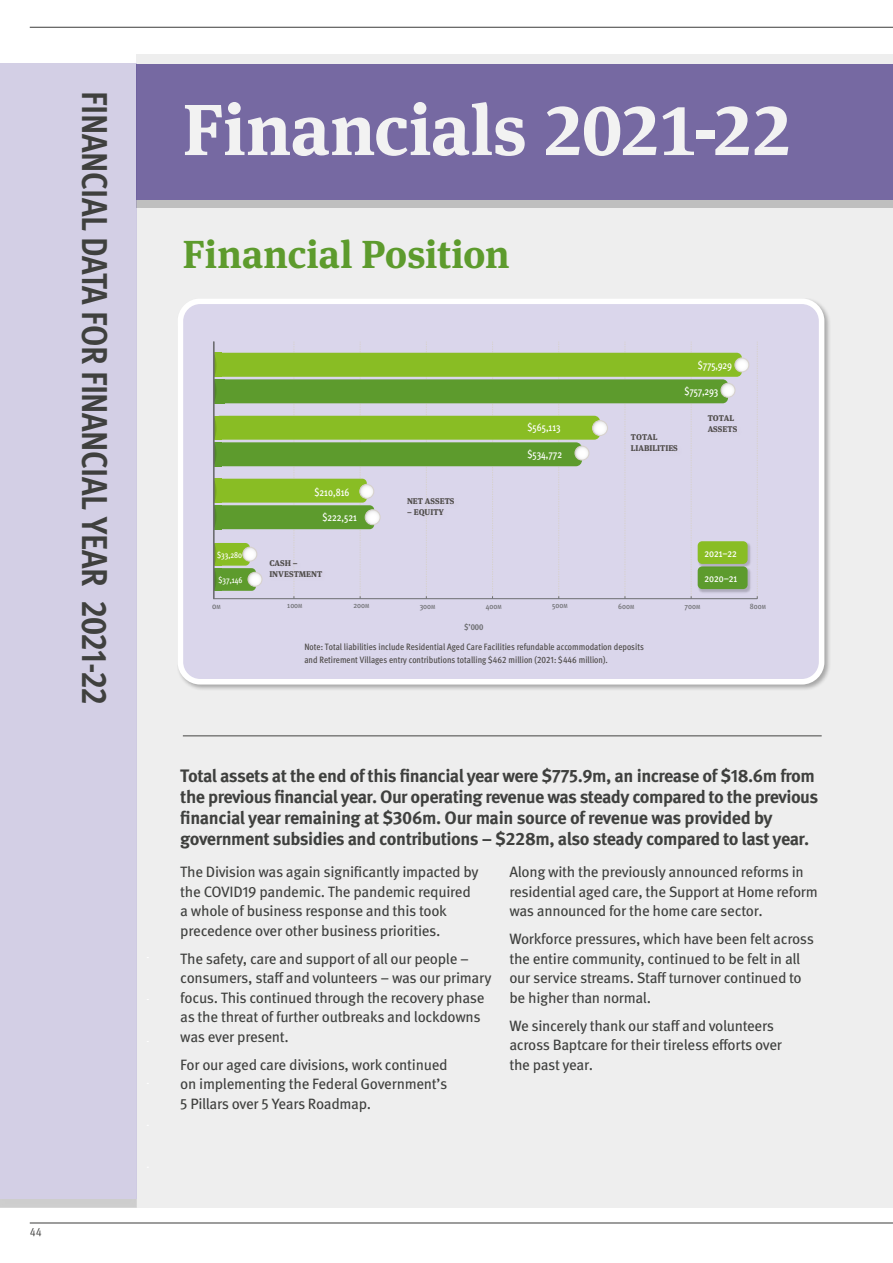
<style>
.page{position:relative;width:893px;height:1263px;background:#fff}
.page>*{position:absolute;margin:0;border:0;box-sizing:border-box;transform-origin:0 0}
.t1{font:700 72px "Meta Serif Pro";letter-spacing:-.005em;color:#f2f2f2}
.t2{font:700 39px "Meta Serif Pro";letter-spacing:-.005em;color:#5d9b2d}
.t3{font:700 condensed 36px "Meta Pro";letter-spacing:-.015em;color:#3f403e}
.t4{font:700 18px/21px "Meta Pro";letter-spacing:-.03em;color:#3f403e}
.t5{font:15px/19.5px "Meta Pro";letter-spacing:-.02em;color:#3f403e}
.t6{font:12px "Meta Pro Cond Norm";color:#3c3c3b}
.t7{font:500 condensed 10.95px "Meta Pro";color:#fff;scale:.9 1}
.t8{font:500 condensed 9.3px/13px "Meta Pro";color:#4e4b48}
.t9{font:500 condensed 8.85px "Meta Pro";color:#fff;scale:.9 1}
.t10{font:700 condensed 8.55px "Meta Pro";color:#6d6e71}
.t11{font:500 condensed 8.55px "Meta Pro";color:#6d6e71}
.t12{font:800 8.25px/11.1px "Meta Serif Pro";color:#4f4c4a}
.t13{font:500 condensed 7.95px "Meta Pro";color:#6d6e71}
.s1{font-size:6px}
</style>
<div class="page">
<hr style="left:30px;top:1223px;width:863px;height:1px;background:#3c3c3b">
<div style="left:136px;top:54px;width:757px;height:1154px;background:#eee"></div>
<div style="left:177px;top:298px;width:655px;height:393px;background:#000;opacity:.3"></div>
<div style="left:180px;top:301px;width:642px;height:381px;background:#dad6eb;border-radius:20px"></div>
<div style="left:218px;top:379px;width:510px;height:24px;background:#5d9b2d;border-radius:5px"></div>
<svg style="left:721px;top:383px;width:14px;height:14px"></svg>
<div style="left:721px;top:383px;width:14px;height:14px;border:1px solid #d7d1cc;border-radius:50%"></div>
<div style="left:213px;top:353px;width:529px;height:24px;background:#89bd24;border-radius:5px"></div>
<div style="left:214px;top:543px;width:36px;height:23px;background:#89bd24;border-radius:5px"></div>
<div style="left:214px;top:479px;width:153px;height:24px;background:#89bd24;border-radius:4px"></div>
<div style="left:214px;top:505px;width:160px;height:24px;background:#5d9b2d;border-radius:5px"></div>
<div style="left:214px;top:416px;width:386px;height:24px;background:#89bd24;border-radius:6px"></div>
<div style="left:214px;top:353px;width:8px;height:24px;background:#89bd24"></div>
<div style="left:214px;top:379px;width:11px;height:24px;background:#5d9b2d"></div>
<div style="left:214px;top:416px;width:8px;height:24px;background:#89bd24"></div>
<div style="left:214px;top:479px;width:8px;height:24px;background:#89bd24"></div>
<div style="left:214px;top:505px;width:8px;height:24px;background:#5d9b2d"></div>
<div style="left:214px;top:442px;width:8px;height:24px;background:#5d9b2d"></div>
<hr style="left:214px;top:598px;width:543px;height:1px;background:#6d6e71">
<svg style="left:294px;top:344px;width:1px;height:255px"></svg>
<svg style="left:426px;top:342px;width:1px;height:257px"></svg>
<svg style="left:492px;top:342px;width:1px;height:256px"></svg>
<svg style="left:558px;top:342px;width:1px;height:257px"></svg>
<svg style="left:691px;top:342px;width:1px;height:257px"></svg>
<svg style="left:625px;top:344px;width:1px;height:255px"></svg>
<svg style="left:757px;top:342px;width:1px;height:257px"></svg>
<svg style="left:360px;top:342px;width:1px;height:257px"></svg>
<div style="left:214px;top:568px;width:42px;height:23px;background:#5d9b2d;border-radius:4px"></div>
<img style="left:697px;top:569px;width:54px;height:24px">
<div style="left:698px;top:566px;width:50px;height:23px;background:#5d9b2d;border-radius:4px"></div>
<img style="left:697px;top:542px;width:54px;height:27px">
<div style="left:698px;top:541px;width:50px;height:23px;background:#89bd24;border-radius:4px"></div>
<hr style="left:213px;top:342px;width:2px;height:256px;background:#6d6e71">
<svg style="left:215px;top:358px;width:2px;height:40px"></svg>
<svg style="left:215px;top:421px;width:2px;height:40px"></svg>
<svg style="left:215px;top:484px;width:2px;height:40px"></svg>
<svg style="left:215px;top:543px;width:2px;height:48px"></svg>
<svg style="left:735px;top:358px;width:14px;height:14px"></svg>
<div style="left:735px;top:358px;width:14px;height:14px;border:1px solid #d7d1cc;border-radius:50%"></div>
<svg style="left:593px;top:421px;width:14px;height:15px"></svg>
<div style="left:592px;top:420px;width:16px;height:16px;border:1px solid #d7d1cc;border-radius:50%"></div>
<div style="left:217px;top:442px;width:365px;height:24px;background:#5d9b2d;border-radius:6px"></div>
<svg style="left:575px;top:446px;width:14px;height:14px"></svg>
<div style="left:575px;top:446px;width:14px;height:14px;border:1px solid #d7d1cc;border-radius:50%"></div>
<svg style="left:248px;top:572px;width:14px;height:14px"></svg>
<div style="left:248px;top:572px;width:14px;height:14px;border:1px solid #d7d1cc;border-radius:50%"></div>
<svg style="left:365px;top:510px;width:15px;height:15px"></svg>
<div style="left:365px;top:509px;width:15px;height:16px;border:1px solid #d7d1cc;border-radius:50%"></div>
<svg style="left:360px;top:484px;width:14px;height:14px"></svg>
<div style="left:360px;top:484px;width:14px;height:15px;border:1px solid #d7d1cc;border-radius:50%"></div>
<svg style="left:243px;top:547px;width:14px;height:14px"></svg>
<div style="left:243px;top:547px;width:14px;height:14px;border:1px solid #d7d1cc;border-radius:50%"></div>
<img style="left:293px;top:557px;width:2px;height:11px">
<img style="left:293px;top:568px;width:2px;height:17px">
<img style="left:426px;top:507px;width:1px;height:16px">
<div style="left:178px;top:298px;width:646px;height:386px;border:6px solid #fff;border-radius:20px"></div>
<div style="left:0;top:64px;width:136px;height:1135px;background:#d3cfe5"></div>
<hr style="left:30px;top:27px;width:863px;height:1px;background:#3c3c3b">
<hr style="left:183px;top:736px;width:639px;height:1px;background:#444442">
<div style="left:136px;top:72px;width:757px;height:136px;background:#000;opacity:.25"></div>
<div style="left:136px;top:64px;width:757px;height:135px;background:#7669a2"></div>
<h3 class="t3" style="left:122px;top:91px;width:615px;rotate:90deg">FINANCIAL DATA FOR FINANCIAL YEAR 2021-22</h3>
<h1 class="t1" style="left:183px;top:72px;width:611px">Financials 2021-22</h1>
<h2 class="t2" style="left:183px;top:223px;width:328px">Financial Position</h2>
<p class="t7" style="left:698px;top:357px;width:40px">$775,929</p>
<p class="t7" style="left:684px;top:383px;width:39px">$757,293</p>
<p class="t12" style="left:708px;top:411px;width:31px">TOTAL<br>ASSETS</p>
<p class="t7" style="left:527px;top:419px;width:39px">$565,113</p>
<p class="t12" style="left:631px;top:431px;width:48px">TOTAL<br>LIABILITIES</p>
<p class="t7" style="left:527px;top:445px;width:40px">$534,772</p>
<p class="t7" style="left:315px;top:484px;width:40px">$210,816</p>
<p class="t7" style="left:322px;top:509px;width:40px">$222,521</p>
<p class="t12" style="left:407px;top:495px;width:49px">NET ASSETS</p>
<p class="t12" style="left:407px;top:506px;width:39px">– EQUITY</p>
<p class="t9" style="left:217px;top:548px;width:29px">$33,280</p>
<p class="t7" style="left:704px;top:545px;width:38px">2021–22</p>
<p class="t7" style="left:704px;top:570px;width:38px">2020–21</p>
<p class="t12" style="left:269px;top:556px;width:55px">CASH –<br>INVESTMENT</p>
<p class="t9" style="left:218px;top:573px;width:28px">$37,146</p>
<p class="t13" style="left:287px;top:599px;width:17px">100<span class="s1">M</span></p>
<p class="t13" style="left:353px;top:599px;width:17px">200<span class="s1">M</span></p>
<p class="t13" style="left:420px;top:601px;width:17px">300<span class="s1">M</span></p>
<p class="t13" style="left:486px;top:601px;width:17px">400<span class="s1">M</span></p>
<p class="t13" style="left:552px;top:599px;width:17px">500<span class="s1">M</span></p>
<p class="t13" style="left:618px;top:601px;width:18px">600<span class="s1">M</span></p>
<p class="t13" style="left:684px;top:601px;width:17px">700<span class="s1">M</span></p>
<p class="t13" style="left:750px;top:601px;width:18px">800<span class="s1">M</span></p>
<p class="t11" style="left:212px;top:599px;width:10px">0<span class="s1">M</span></p>
<p class="t10" style="left:464px;top:621px;width:21px">$’000</p>
<p class="t8" style="left:304px;top:639px;width:341px">Note: Total liabilities include Residential Aged Care Facilities refundable accommodation deposits and Retirement Villages entry contributions totalling $462 million (2021: $446 million).</p>
<p class="t4" style="left:180px;top:764px;width:639px">Total assets at the end of this financial year were $775.9m, an increase of $18.6m from the previous financial year. Our operating revenue was steady compared to the previous financial year remaining at $306m. Our main source of revenue was provided by government subsidies and contributions – $228m, also steady compared to last year.</p>
<p class="t5" style="left:180px;top:861px;width:300px">The Division was again significantly impacted by the COVID19 pandemic. The pandemic required a whole of business response and this took precedence over other business priorities.</p>
<p class="t5" style="left:180px;top:948px;width:313px">The safety, care and support of all our people – consumers, staff and volunteers – was our primary focus. This continued through the recovery phase as the threat of further outbreaks and lockdowns was ever present.</p>
<p class="t5" style="left:180px;top:1054px;width:269px;text-align:justify">For our aged care divisions, work continued on implementing the Federal Government’s 5 Pillars over 5 Years Roadmap.</p>
<p class="t5" style="left:509px;top:861px;width:310px">Along with the previously announced reforms in residential aged care, the Support at Home reform was announced for the home care sector.</p>
<p class="t5" style="left:509px;top:928px;width:306px">Workforce pressures, which have been felt across the entire community, continued to be felt in all our service streams. Staff turnover continued to be higher than normal.</p>
<p class="t5" style="left:509px;top:1015px;width:274px">We sincerely thank our staff and volunteers across Baptcare for their tireless efforts over the past year.</p>
<p class="t6" style="left:30px;top:1223px;width:14px">44</p>
</div>
